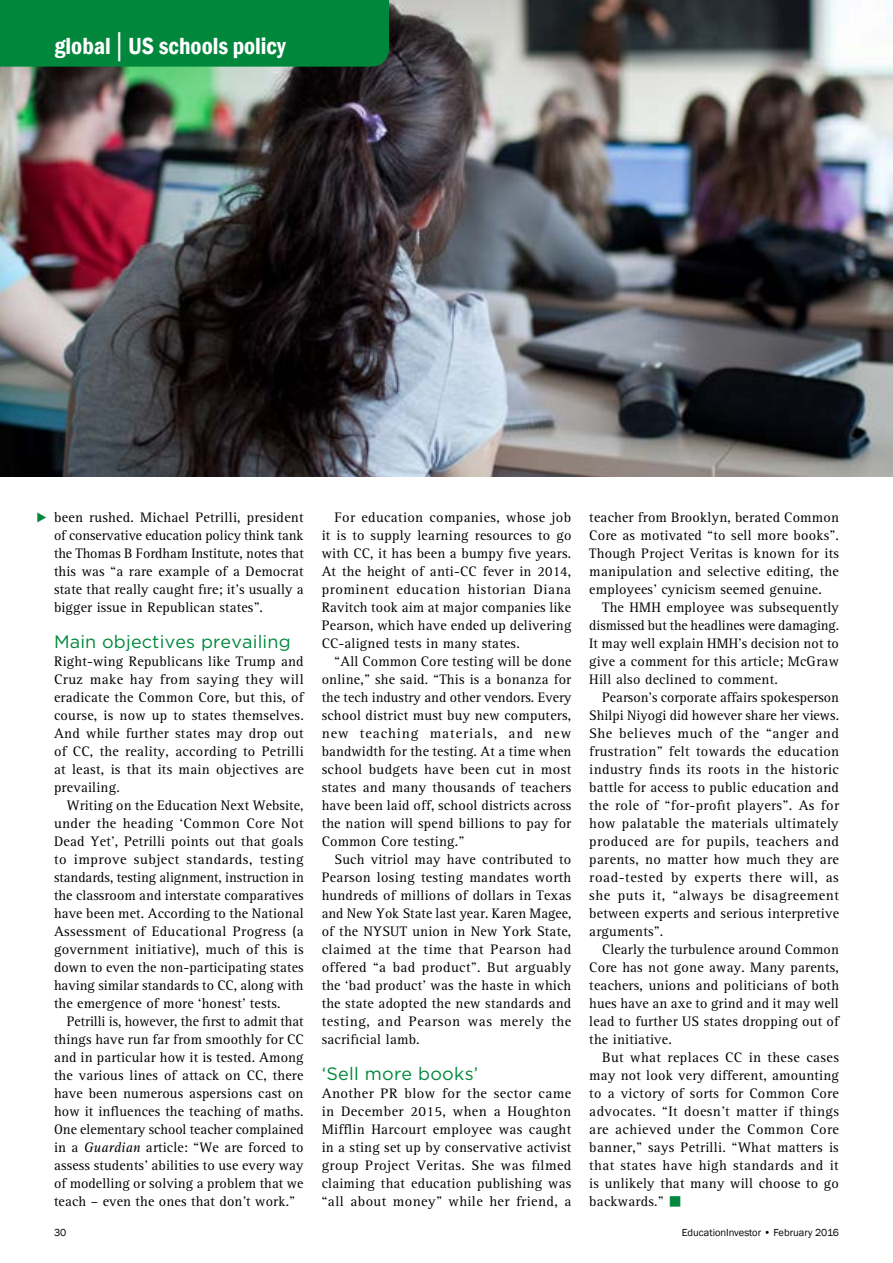
<style>
.page{position:relative;width:893px;height:1263px;background:#fff}
.page>*{position:absolute;margin:0;border:0;box-sizing:border-box;transform-origin:0 0}
.t1{font:600 condensed 24px "Franklin Gothic";color:#fff}
.t2{font:21px "MS Gothic";color:#00873c}
.t3{font:18px "Gotham";letter-spacing:.01em;color:#00873c}
.t4{font:14.25px/18px "Agfa Rotis Serif";letter-spacing:.015em;color:#000;text-align:justify}
.t5{font:10.5px "Franklin Gothic";color:#000}
.s1{font-style:italic}
.s2{color:#00873c}
</style>
<div class="page">
<img style="left:0;top:0;width:893px;height:476px">
<div style="left:0;top:0;width:389px;height:67px;background:#00873c"></div>
<h1 class="t1" style="left:55px;top:30px;width:233px">global│US schools policy</h1>
<p class="t4" style="left:54px;top:509px;width:251px">been rushed. Michael Petrilli, president of conservative education policy think tank the Thomas B Fordham Institute, notes that this was “a rare example of a Democrat state that really caught fire; it’s usually a bigger issue in Republican states”.</p>
<p class="t3" style="left:54px;top:630px;width:238px">Main objectives prevailing</p>
<p class="t4" style="left:54px;top:653px;width:251px">Right-wing Republicans like Trump and Cruz make hay from saying they will eradicate the Common Core, but this, of course, is now up to states themselves.<br>And while further states may drop out of CC, the reality, according to Petrilli at least, is that its main objectives are prevailing.</p>
<p class="t4" style="left:54px;top:797px;width:251px;text-indent:13px">Writing on the Education Next Website, under the heading ‘Common Core Not Dead Yet’, Petrilli points out that goals to improve subject standards, testing standards, testing alignment, instruction in the classroom and interstate comparatives have been met. According to the National Assessment of Educational Progress (a government initiative), much of this is down to even the non-participating states having similar standards to CC, along with the emergence of more ‘honest’ tests.</p>
<p class="t4" style="left:54px;top:1013px;width:251px;text-indent:13px">Petrilli is, however, the first to admit that things have run far from smoothly for CC and in particular how it is tested. Among the various lines of attack on CC, there have been numerous aspersions cast on how it influences the teaching of maths.<br>One elementary school teacher complained in a <span class="s1">Guardian</span> article: “We are forced to assess students’ abilities to use every way of modelling or solving a problem that we teach – even the ones that don’t work.”</p>
<h2 class="t2" style="left:36px;top:507px;width:12px">▶</h2>
<p class="t4" style="left:322px;top:509px;width:251px;text-indent:13px">For education companies, whose job it is to supply learning resources to go with CC, it has been a bumpy five years.<br>At the height of anti-CC fever in 2014, prominent education historian Diana Ravitch took aim at major companies like Pearson, which have ended up delivering CC-aligned tests in many states.</p>
<p class="t4" style="left:322px;top:653px;width:251px;text-indent:13px">“All Common Core testing will be done online,” she said. “This is a bonanza for the tech industry and other vendors. Every school district must buy new computers, new teaching materials, and new bandwidth for the testing. At a time when school budgets have been cut in most states and many thousands of teachers have been laid off, school districts across the nation will spend billions to pay for Common Core testing.”</p>
<p class="t4" style="left:322px;top:851px;width:251px;text-indent:13px">Such vitriol may have contributed to Pearson losing testing mandates worth hundreds of millions of dollars in Texas and New Yok State last year. Karen Magee, of the NYSUT union in New York State, claimed at the time that Pearson had offered “a bad product”. But arguably the ‘bad product’ was the haste in which the state adopted the new standards and testing, and Pearson was merely the sacrificial lamb.</p>
<p class="t3" style="left:322px;top:1062px;width:158px">‘Sell more books’</p>
<p class="t4" style="left:322px;top:1085px;width:251px">Another PR blow for the sector came in December 2015, when a Houghton Mifflin Harcourt employee was caught in a sting set up by conservative activist group Project Veritas. She was filmed claiming that education publishing was “all about money” while her friend, a</p>
<p class="t4" style="left:589px;top:509px;width:251px">teacher from Brooklyn, berated Common Core as motivated “to sell more books”.<br>Though Project Veritas is known for its manipulation and selective editing, the employees’ cynicism seemed genuine.</p>
<p class="t4" style="left:589px;top:599px;width:251px;text-indent:13px">The HMH employee was subsequently dismissed but the headlines were damaging.<br>It may well explain HMH’s decision not to give a comment for this article; McGraw Hill also declined to comment.</p>
<p class="t4" style="left:589px;top:689px;width:251px;text-indent:13px">Pearson’s corporate affairs spokesperson Shilpi Niyogi did however share her views.<br>She believes much of the “anger and frustration” felt towards the education industry finds its roots in the historic battle for access to public education and the role of “for-profit players”. As for how palatable the materials ultimately produced are for pupils, teachers and parents, no matter how much they are road-tested by experts there will, as she puts it, “always be disagreement between experts and serious interpretive arguments”.</p>
<p class="t4" style="left:589px;top:941px;width:251px;text-indent:13px">Clearly the turbulence around Common Core has not gone away. Many parents, teachers, unions and politicians of both hues have an axe to grind and it may well lead to further US states dropping out of the initiative.</p>
<p class="t4" style="left:589px;top:1049px;width:251px;text-indent:13px">But what replaces CC in these cases may not look very different, amounting to a victory of sorts for Common Core advocates. “It doesn’t matter if things are achieved under the Common Core banner,” says Petrilli. “What matters is that states have high standards and it is unlikely that many will choose to go backwards.” <span class="s2">■</span></p>
<p class="t5" style="left:54px;top:1226px;width:14px">30</p>
<p class="t5" style="left:682px;top:1226px;width:159px">EducationInvestor • February 2016</p>
</div>
